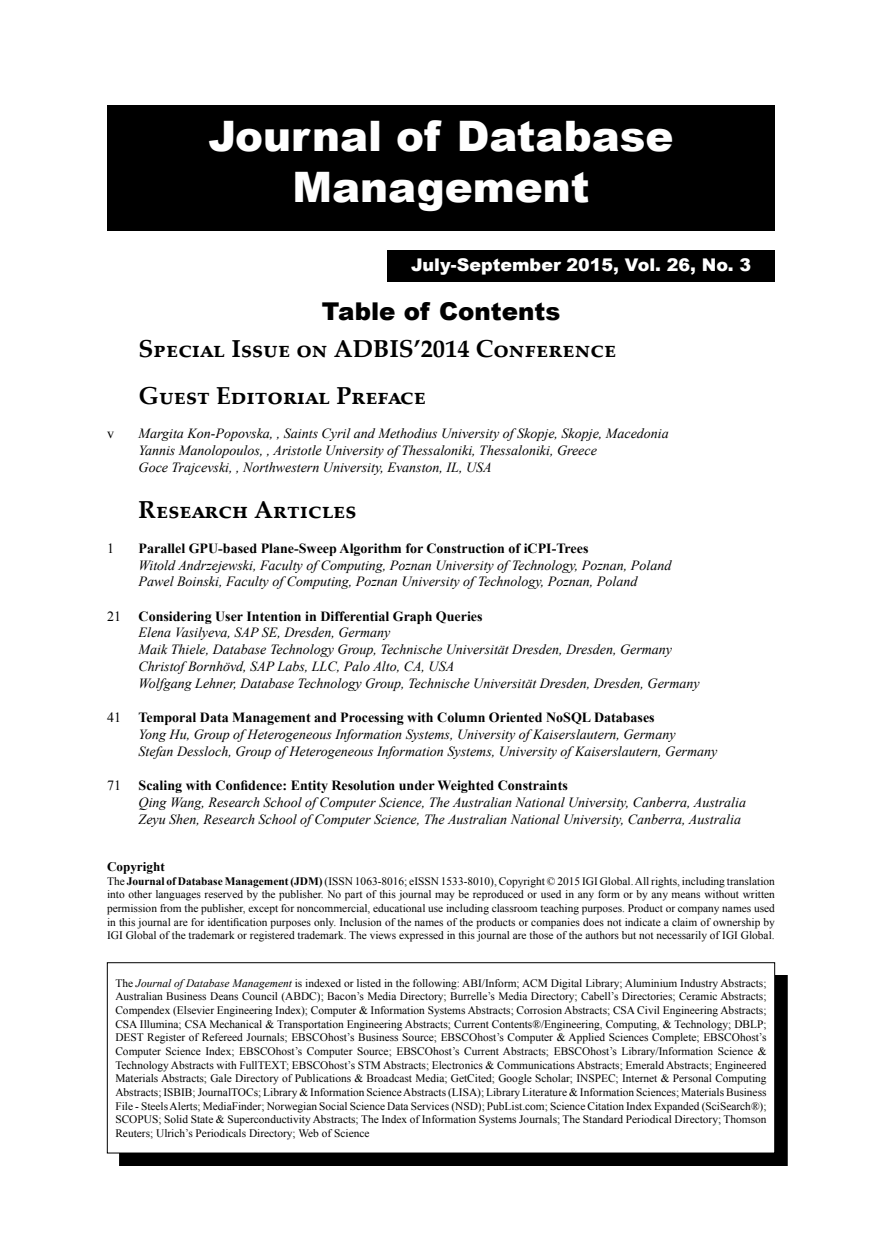
<style>
.page{position:relative;width:882px;height:1260px;background:#fff}
.page>*{position:absolute;margin:0;border:0;box-sizing:border-box;transform-origin:0 0}
.t1{font:900 42px/50.4px "Arial";color:#fff;text-align:center}
.t2{font:700 24.5px/46.9px "Palatino Linotype";color:#000}
.t3{font:900 24.5px "Arial";color:#000}
.t4{font:900 17.5px "Arial";color:#fff}
.t5{font:italic 14px/16.8px "Times New Roman";color:#000}
.t6{font:700 14px "Times New Roman";color:#000}
.t7{font:14px "Times New Roman";color:#000}
.t8{font:700 13.12px "Times New Roman";color:#000}
.t9{font:11.38px/13.7px "Times New Roman";color:#000;text-align:justify}
.s1{font-weight:700}
.s2{font-style:italic}
</style>
<div class="page">
<div style="left:119px;top:975px;width:668px;height:190px;background:#000"></div>
<div style="left:107px;top:963px;width:668px;height:190px;background:#fff"></div>
<div style="left:107px;top:962px;width:668px;height:191px;border:1px solid #000"></div>
<div style="left:387px;top:250px;width:388px;height:32px;background:#000"></div>
<div style="left:107px;top:105px;width:668px;height:126px;background:#000"></div>
<h1 class="t1" style="left:208px;top:110px;width:467px">Journal of Database<br>Management</h1>
<h3 class="t4" style="left:411px;top:252px;width:341px">July-September 2015, Vol. 26, No. 3</h3>
<h2 class="t3" style="left:322px;top:293px;width:240px">Table of Contents</h2>
<h2 class="t2" style="left:139px;top:324px;width:479px">Special Issue on ADBIS’2014 Conference<br>Guest Editorial Preface</h2>
<p class="t7" style="left:107px;top:424px;width:8px">v</p>
<p class="t5" style="left:139px;top:425px;width:532px">Margita Kon-Popovska, , Saints Cyril and Methodius University of Skopje, Skopje, Macedonia<br>Yannis Manolopoulos, , Aristotle University of Thessaloniki, Thessaloniki, Greece<br>Goce Trajcevski, , Northwestern University, Evanston, IL, USA</p>
<h2 class="t2" style="left:139px;top:486px;width:219px">Research Articles</h2>
<p class="t7" style="left:107px;top:539px;width:8px">1</p>
<p class="t6" style="left:139px;top:538px;width:451px">Parallel GPU-based Plane-Sweep Algorithm for Construction of iCPI-Trees</p>
<p class="t5" style="left:139px;top:556px;width:534px">Witold Andrzejewski, Faculty of Computing, Poznan University of Technology, Poznan, Poland<br>Pawel Boinski, Faculty of Computing, Poznan University of Technology, Poznan, Poland</p>
<p class="t7" style="left:107px;top:607px;width:15px">21</p>
<p class="t6" style="left:139px;top:606px;width:346px">Considering User Intention in Differential Graph Queries</p>
<p class="t5" style="left:139px;top:624px;width:563px">Elena Vasilyeva, SAP SE, Dresden, Germany<br>Maik Thiele, Database Technology Group, Technische Universität Dresden, Dresden, Germany Christof Bornhövd, SAP Labs, LLC, Palo Alto, CA, USA<br>Wolfgang Lehner, Database Technology Group, Technische Universität Dresden, Dresden, Germany</p>
<p class="t7" style="left:107px;top:708px;width:15px">41</p>
<p class="t6" style="left:139px;top:708px;width:518px">Temporal Data Management and Processing with Column Oriented NoSQL Databases</p>
<p class="t5" style="left:139px;top:726px;width:580px">Yong Hu, Group of Heterogeneous Information Systems, University of Kaiserslautern, Germany<br>Stefan Dessloch, Group of Heterogeneous Information Systems, University of Kaiserslautern, Germany</p>
<p class="t7" style="left:107px;top:776px;width:15px">71</p>
<p class="t6" style="left:139px;top:776px;width:431px">Scaling with Confidence: Entity Resolution under Weighted Constraints</p>
<p class="t5" style="left:139px;top:793px;width:609px">Qing Wang, Research School of Computer Science, The Australian National University, Canberra, Australia<br>Zeyu Shen, Research School of Computer Science, The Australian National University, Canberra, Australia</p>
<p class="t8" style="left:107px;top:857px;width:59px">Copyright</p>
<p class="t9" style="left:107px;top:874px;width:669px">The <span class="s1">Journal of Database Management (JDM)</span> (ISSN 1063-8016; eISSN 1533-8010), Copyright © 2015 IGI Global. All rights, including translation into other languages reserved by the publisher. No part of this journal may be reproduced or used in any form or by any means without written permission from the publisher, except for noncommercial, educational use including classroom teaching purposes. Product or company names used in this journal are for identification purposes only. Inclusion of the names of the products or companies does not indicate a claim of ownership by IGI Global of the trademark or registered trademark. The views expressed in this journal are those of the authors but not necessarily of IGI Global.</p>
<p class="t9" style="left:115px;top:976px;width:653px">The <span class="s2">Journal of Database Management</span> is indexed or listed in the following: ABI/Inform; ACM Digital Library; Aluminium Industry Abstracts; Australian Business Deans Council (ABDC); Bacon’s Media Directory; Burrelle’s Media Directory; Cabell’s Directories; Ceramic Abstracts; Compendex (Elsevier Engineering Index); Computer &amp; Information Systems Abstracts; Corrosion Abstracts; CSA Civil Engineering Abstracts; CSA Illumina; CSA Mechanical &amp; Transportation Engineering Abstracts; Current Contents®/Engineering, Computing, &amp; Technology; DBLP; DEST Register of Refereed Journals; EBSCOhost’s Business Source; EBSCOhost’s Computer &amp; Applied Sciences Complete; EBSCOhost’s Computer Science Index; EBSCOhost’s Computer Source; EBSCOhost’s Current Abstracts; EBSCOhost’s Library/Information Science &amp; Technology Abstracts with FullTEXT; EBSCOhost’s STM Abstracts; Electronics &amp; Communications Abstracts; Emerald Abstracts; Engineered Materials Abstracts; Gale Directory of Publications &amp; Broadcast Media; GetCited; Google Scholar; INSPEC; Internet &amp; Personal Computing Abstracts; ISBIB; JournalTOCs; Library &amp; Information Science Abstracts (LISA); Library Literature &amp; Information Sciences; Materials Business File - Steels Alerts; MediaFinder; Norwegian Social Science Data Services (NSD); PubList.com; Science Citation Index Expanded (SciSearch®); SCOPUS; Solid State &amp; Superconductivity Abstracts; The Index of Information Systems Journals; The Standard Periodical Directory; Thomson Reuters; Ulrich’s Periodicals Directory; Web of Science</p>
</div>
